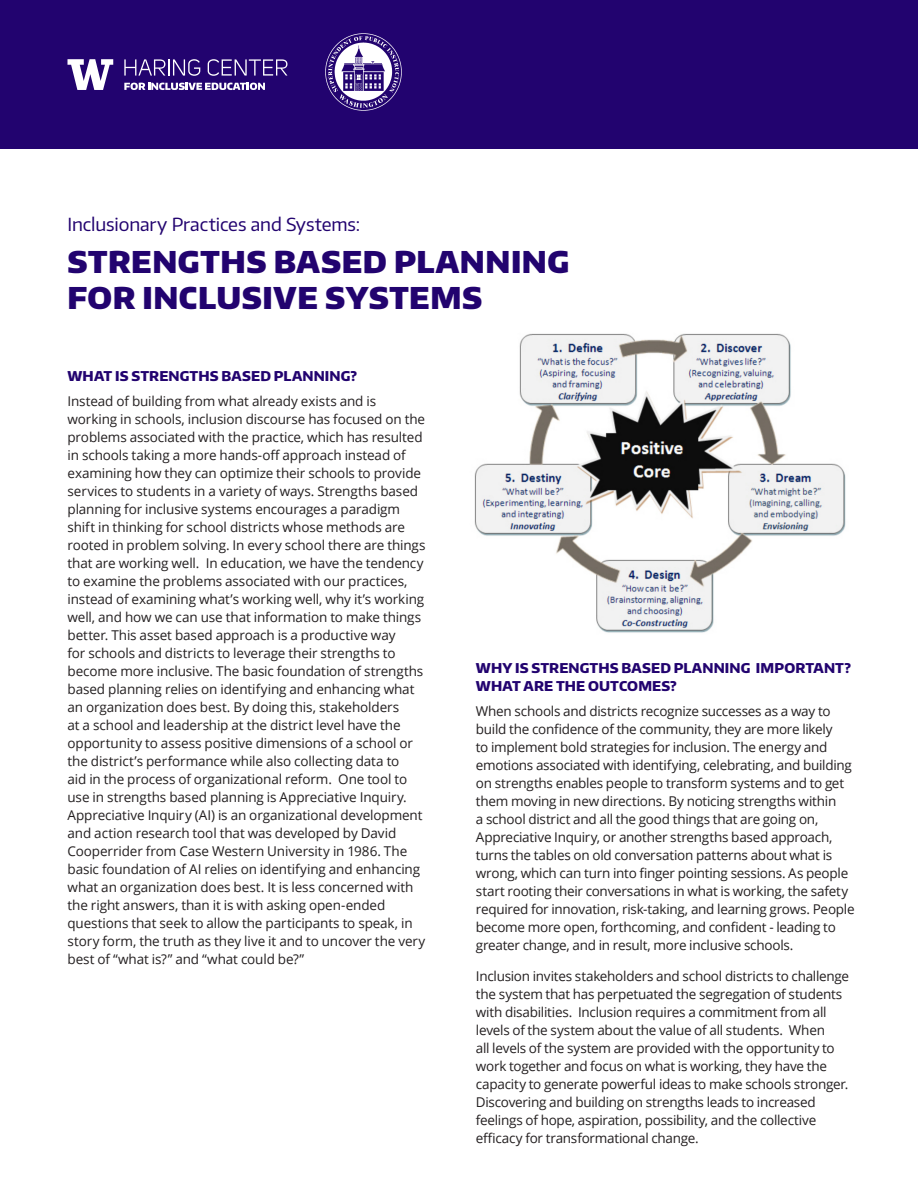
<style>
.page{position:relative;width:918px;height:1188px;background:#fff}
.page>*{position:absolute;margin:0;border:0;box-sizing:border-box;transform-origin:0 0}
.head{font:900 30px/36px "Encode Sans Normal";letter-spacing:.02em;color:#22036f}
.head_2{font:18px "Encode Sans Normal";letter-spacing:-.005em;color:#22036f}
.t1{font:13.5px/18px "Open Sans";letter-spacing:-.01em;color:#231f20}
.subhead{font:800 13.5px/18px "Encode Sans Normal";letter-spacing:.01em;color:#22036f}
</style>
<div class="page">
<div style="left:0;top:0;width:918px;height:148px;background:#22036f"></div>
<img style="left:325px;top:33px;width:77px;height:78px">
<svg style="left:68px;top:59px;width:45px;height:31px"></svg>
<svg style="left:124px;top:59px;width:76px;height:17px"></svg>
<svg style="left:208px;top:59px;width:79px;height:17px"></svg>
<svg style="left:124px;top:83px;width:141px;height:7px"></svg>
<img style="left:474px;top:333px;width:372px;height:300px">
<p class="head_2" style="left:68px;top:212px;width:294px">Inclusionary Practices and Systems:</p>
<p class="head" style="left:68px;top:243px;width:503px">STRENGTHS BASED PLANNING<br>FOR INCLUSIVE SYSTEMS</p>
<p class="subhead" style="left:68px;top:367px;width:291px">WHAT IS STRENGTHS BASED PLANNING?</p>
<p class="t1" style="left:68px;top:392px;width:360px">Instead of building from what already exists and is working in schools, inclusion discourse has focused on the problems associated with the practice, which has resulted in schools taking a more hands-off approach instead of examining how they can optimize their schools to provide services to students in a variety of ways. Strengths based planning for inclusive systems encourages a paradigm shift in thinking for school districts whose methods are rooted in problem solving. In every school there are things that are working well. In education, we have the tendency to examine the problems associated with our practices, instead of examining what’s working well, why it’s working well, and how we can use that information to make things better. This asset based approach is a productive way<br>for schools and districts to leverage their strengths to become more inclusive. The basic foundation of strengths based planning relies on identifying and enhancing what an organization does best. By doing this, stakeholders<br>at a school and leadership at the district level have the opportunity to assess positive dimensions of a school or the district’s performance while also collecting data to<br>aid in the process of organizational reform. One tool to use in strengths based planning is Appreciative Inquiry.<br>Appreciative Inquiry (AI) is an organizational development and action research tool that was developed by David Cooperrider from Case Western University in 1986. The basic foundation of AI relies on identifying and enhancing what an organization does best. It is less concerned with the right answers, than it is with asking open-ended questions that seek to allow the participants to speak, in story form, the truth as they live it and to uncover the very best of “what is?” and “what could be?”</p>
<p class="subhead" style="left:476px;top:658px;width:377px">WHY IS STRENGTHS BASED PLANNING IMPORTANT?<br>WHAT ARE THE OUTCOMES?</p>
<p class="t1" style="left:476px;top:701px;width:380px">When schools and districts recognize successes as a way to build the confidence of the community, they are more likely<br>to implement bold strategies for inclusion. The energy and emotions associated with identifying, celebrating, and building on strengths enables people to transform systems and to get them moving in new directions. By noticing strengths within<br>a school district and all the good things that are going on, Appreciative Inquiry, or another strengths based approach, turns the tables on old conversation patterns about what is wrong, which can turn into finger pointing sessions. As people start rooting their conversations in what is working, the safety required for innovation, risk-taking, and learning grows. People become more open, forthcoming, and confident - leading to greater change, and in result, more inclusive schools.</p>
<p class="t1" style="left:476px;top:967px;width:375px">Inclusion invites stakeholders and school districts to challenge the system that has perpetuated the segregation of students with disabilities. Inclusion requires a commitment from all levels of the system about the value of all students. When<br>all levels of the system are provided with the opportunity to work together and focus on what is working, they have the capacity to generate powerful ideas to make schools stronger.<br>Discovering and building on strengths leads to increased feelings of hope, aspiration, possibility, and the collective efficacy for transformational change.</p>
</div>
